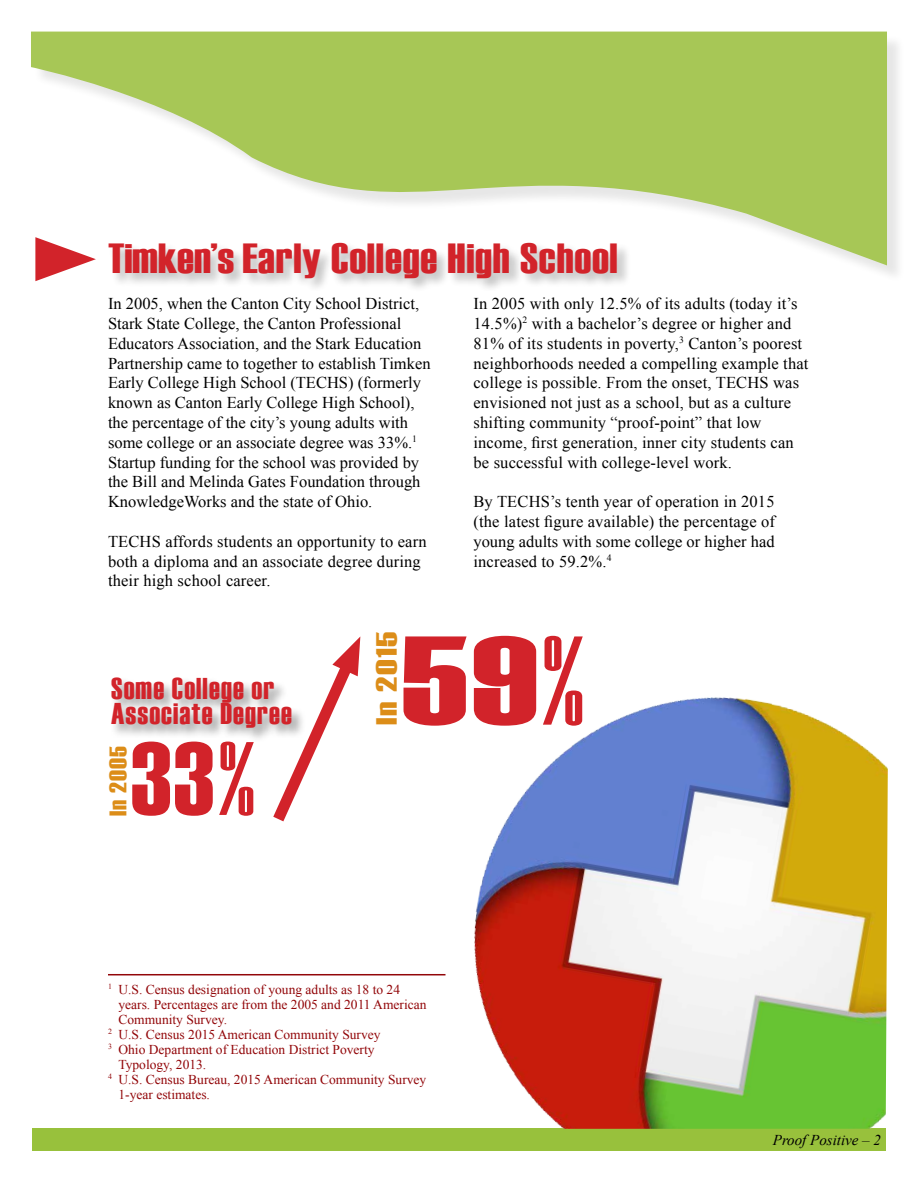
<style>
.page{position:relative;width:918px;height:1188px;background:#fff}
.page>*{position:absolute;margin:0;border:0;box-sizing:border-box;transform-origin:0 0}
.t1{font:126px "Haettenschweiler";color:#d2232a;scale:1.41 1}
.t2{font:104.1px "Haettenschweiler";color:#d2232a;scale:1.04 1}
.t3{font:42px "Haettenschweiler";letter-spacing:.02em;color:#d2232a;scale:1.12 1}
.t4{font:30px/25.5px "Haettenschweiler";letter-spacing:.04em;color:#d2232a}
.t5{font:29.1px "Haettenschweiler";letter-spacing:.04em;color:#dc8d18;scale:1.36 1}
.t6{font:24px "Haettenschweiler";letter-spacing:.04em;color:#dc8d18;scale:1.17 1}
.t7{font:16.5px/19.8px "Times New Roman";color:#000}
.t8{font:italic 15px "Times New Roman";color:#000}
.t9{font:13.5px "Times New Roman";color:#920609}
</style>
<div class="page">
<div style="left:32px;top:1129px;width:854px;height:22px;background:#98c13c"></div>
<div style="left:33px;top:34px;width:873px;height:249px;background:#000;opacity:.1"></div>
<svg style="left:31px;top:32px;width:856px;height:233px;fill:#a7c756"></svg>
<img style="left:438px;top:697px;width:450px;height:432px">
<svg style="left:273px;top:636px;width:88px;height:186px"></svg>
<hr style="left:108px;top:974px;width:338px;height:1px;background:#920609">
<div style="left:108px;top:242px;width:524px;height:51px;background:#000;opacity:.25"></div>
<svg style="left:35px;top:237px;width:61px;height:44px"></svg>
<div style="left:110px;top:676px;width:196px;height:67px;background:#000;opacity:.35"></div>
<h3 class="t3" style="left:108px;top:235px;width:457px">Timken’s Early College High School</h3>
<p class="t7" style="left:108px;top:293px;width:324px">In 2005, when the Canton City School District, Stark State College, the Canton Professional Educators Association, and the Stark Education Partnership came to together to establish Timken Early College High School (TECHS) (formerly known as Canton Early College High School), the percentage of the city’s young adults with some college or an associate degree was 33%.<sup>1<br></sup>Startup funding for the school was provided by the Bill and Melinda Gates Foundation through KnowledgeWorks and the state of Ohio.</p>
<p class="t7" style="left:108px;top:531px;width:320px">TECHS affords students an opportunity to earn both a diploma and an associate degree during their high school career.</p>
<p class="t7" style="left:473px;top:293px;width:337px">In 2005 with only 12.5% of its adults (today it’s 14.5%)<sup>2</sup> with a bachelor’s degree or higher and 81% of its students in poverty,<sup>3</sup> Canton’s poorest neighborhoods needed a compelling example that college is possible. From the onset, TECHS was envisioned not just as a school, but as a culture shifting community “proof-point” that low income, first generation, inner city students can be successful with college-level work.</p>
<p class="t7" style="left:473px;top:491px;width:303px;text-align:justify">By TECHS’s tenth year of operation in 2015 (the latest figure available) the percentage of young adults with some college or higher had increased to 59.2%.<sup>4</sup></p>
<h3 class="t4" style="left:111px;top:674px;width:182px">Some College or<br>Associate Degree</h3>
<h3 class="t6" style="left:104px;top:816px;width:61px;rotate:-90deg">In 2005</h3>
<h2 class="t2" style="left:130px;top:719px;width:122px">33%</h2>
<h3 class="t5" style="left:370px;top:725px;width:70px;rotate:-90deg">In 2015</h3>
<h1 class="t1" style="left:400px;top:609px;width:132px">59%</h1>
<p class="t9" style="left:108px;top:980px;width:294px"><sup>1</sup> U.S. Census designation of young adults as 18 to 24</p>
<p class="t9" style="left:118px;top:995px;width:310px">years. Percentages are from the 2005 and 2011 American</p>
<p class="t9" style="left:118px;top:1010px;width:110px">Community Survey.</p>
<p class="t9" style="left:108px;top:1025px;width:274px"><sup>2</sup> U.S. Census 2015 American Community Survey</p>
<p class="t9" style="left:108px;top:1040px;width:268px"><sup>3</sup> Ohio Department of Education District Poverty</p>
<p class="t9" style="left:118px;top:1055px;width:89px">Typology, 2013.</p>
<p class="t9" style="left:108px;top:1070px;width:320px"><sup>4</sup> U.S. Census Bureau, 2015 American Community Survey</p>
<p class="t9" style="left:118px;top:1085px;width:93px">1-year estimates.</p>
<p class="t8" style="left:773px;top:1129px;width:110px">Proof Positive – 2</p>
</div>
